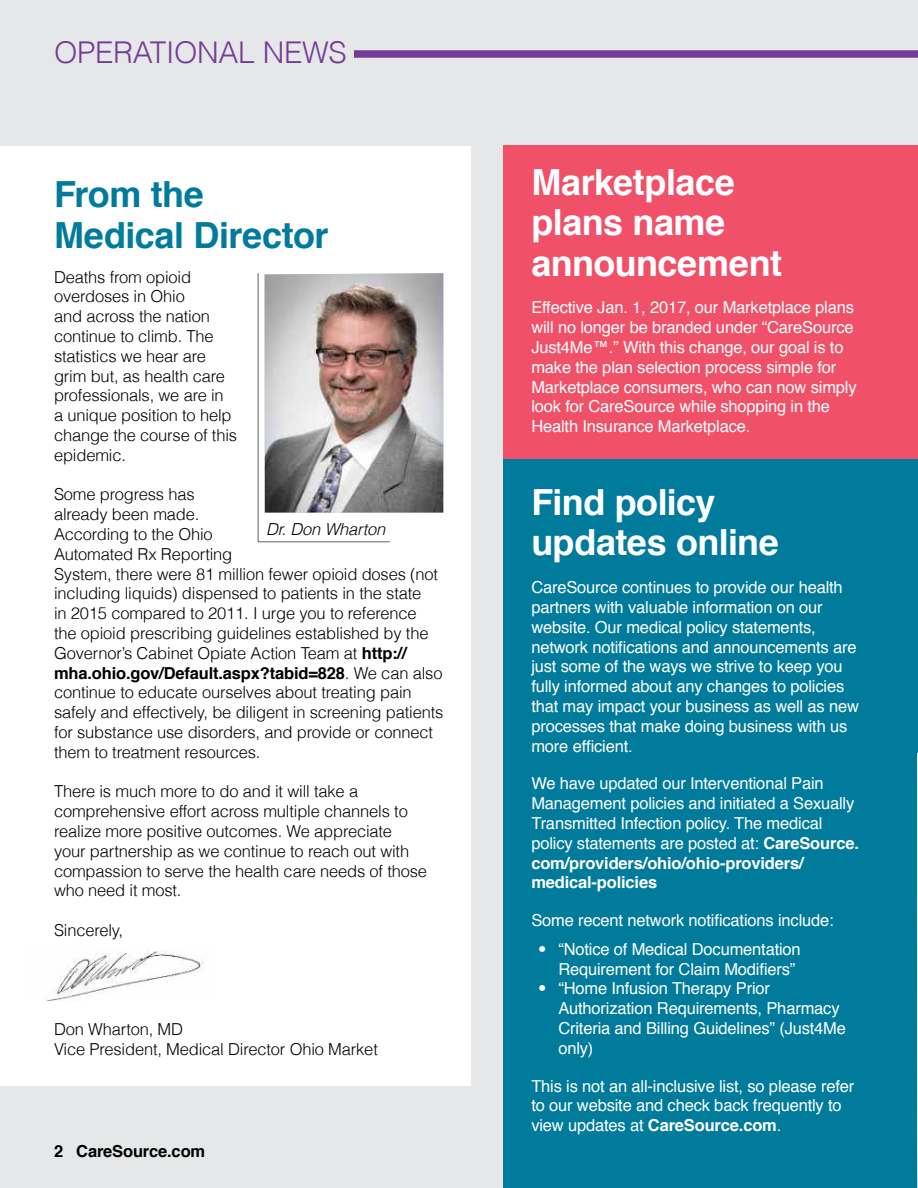
<style>
.page{position:relative;width:918px;height:1188px;background:#e6e7e8}
.page>*{position:absolute;margin:0;border:0;box-sizing:border-box;transform-origin:0 0}
.t1{font:700 36px/40.5px "Helvetica";letter-spacing:-.015em;color:#fff}
.t2{font:700 36px/40.5px "Helvetica";letter-spacing:-.015em;color:#007b9b}
.t3{font:300 30px "Helvetica";letter-spacing:-.01em;color:#743c97}
.t4{font:16.5px/19.8px "Helvetica";letter-spacing:-.01em;color:#fff}
.t5{font:300 16.5px/19.8px "Helvetica";letter-spacing:-.01em;color:#000}
.t6{font:700 16.5px "Helvetica";letter-spacing:-.01em;color:#000}
.t7{font:italic 300 16.5px "Helvetica";letter-spacing:-.01em;color:#000}
.s1{font-weight:700}
.s2{font-weight:300}
</style>
<div class="page">
<div style="left:0;top:146px;width:471px;height:939px;background:#fff"></div>
<img style="left:265px;top:273px;width:178px;height:240px">
<img style="left:45px;top:950px;width:159px;height:51px">
<div style="left:503px;top:448px;width:415px;height:740px;background:#007b9b"></div>
<div style="left:503px;top:146px;width:415px;height:313px;background:#f05169"></div>
<div style="left:354px;top:50px;width:564px;height:8px;background:#743c97"></div>
<img style="left:917px;top:754px;width:1px;height:434px">
<hr style="left:258px;top:273px;width:1px;height:269px;background:#606165">
<hr style="left:258px;top:542px;width:132px;height:1px;background:#606165">
<h2 class="t3" style="left:54px;top:29px;width:294px">OPERATIONAL NEWS</h2>
<h1 class="t2" style="left:54px;top:175px;width:276px">From the<br>Medical Director</h1>
<p class="t5" style="left:54px;top:266px;width:185px">Deaths from opioid overdoses in Ohio<br>and across the nation continue to climb. The statistics we hear are grim but, as health care professionals, we are in<br>a unique position to help change the course of this epidemic.</p>
<p class="t5" style="left:54px;top:484px;width:391px">Some progress has<br>already been made.<br>According to the Ohio<br>Automated Rx Reporting<br>System, there were 81 million fewer opioid doses (not including liquids) dispensed to patients in the state<br>in 2015 compared to 2011. I urge you to reference<br>the opioid prescribing guidelines established by the Governor’s Cabinet Opiate Action Team at <span class="s1">http:// mha.ohio.gov/Default.aspx?tabid=828</span>. We can also continue to educate ourselves about treating pain safely and effectively, be diligent in screening patients for substance use disorders, and provide or connect them to treatment resources.</p>
<p class="t5" style="left:54px;top:781px;width:375px">There is much more to do and it will take a comprehensive effort across multiple channels to realize more positive outcomes. We appreciate your partnership as we continue to reach out with compassion to serve the health care needs of those who need it most.</p>
<p class="t5" style="left:54px;top:920px;width:71px">Sincerely,</p>
<p class="t7" style="left:266px;top:516px;width:121px">Dr. Don Wharton</p>
<p class="t5" style="left:54px;top:1019px;width:325px">Don Wharton, MD<br>Vice President, Medical Director Ohio Market</p>
<p class="t6" style="left:54px;top:1138px;width:153px">2 CareSource.com</p>
<h1 class="t1" style="left:531px;top:162px;width:252px">Marketplace plans name announcement</h1>
<p class="t4" style="left:531px;top:298px;width:327px">Effective Jan. 1, 2017, our Marketplace plans will no longer be branded under “CareSource Just4Me™.” With this change, our goal is to make the plan selection process simple for Marketplace consumers, who can now simply look for CareSource while shopping in the Health Insurance Marketplace.</p>
<h1 class="t1" style="left:531px;top:482px;width:249px">Find policy updates online</h1>
<p class="t4" style="left:531px;top:578px;width:329px">CareSource continues to provide our health partners with valuable information on our website. Our medical policy statements, network notifications and announcements are just some of the ways we strive to keep you fully informed about any changes to policies that may impact your business as well as new processes that make doing business with us more efficient.</p>
<p class="t4" style="left:531px;top:774px;width:329px">We have updated our Interventional Pain Management policies and initiated a Sexually Transmitted Infection policy. The medical policy statements are posted at: <span class="s1">CareSource. com/providers/ohio/ohio-providers/ medical-policies</span></p>
<p class="t4" style="left:531px;top:911px;width:304px">Some recent network notifications include:</p>
<p class="t4" style="left:558px;top:940px;width:244px;text-indent:-20px"><span class="s2">•</span> “Notice of Medical Documentation<br>Requirement for Claim Modifiers”</p>
<p class="t4" style="left:558px;top:979px;width:289px;text-indent:-20px"><span class="s2">•</span> “Home Infusion Therapy Prior<br>Authorization Requirements, Pharmacy<br>Criteria and Billing Guidelines” (Just4Me only)</p>
<p class="t4" style="left:531px;top:1077px;width:324px">This is not an all-inclusive list, so please refer to our website and check back frequently to view updates at <span class="s1">CareSource.com</span>.</p>
</div>
